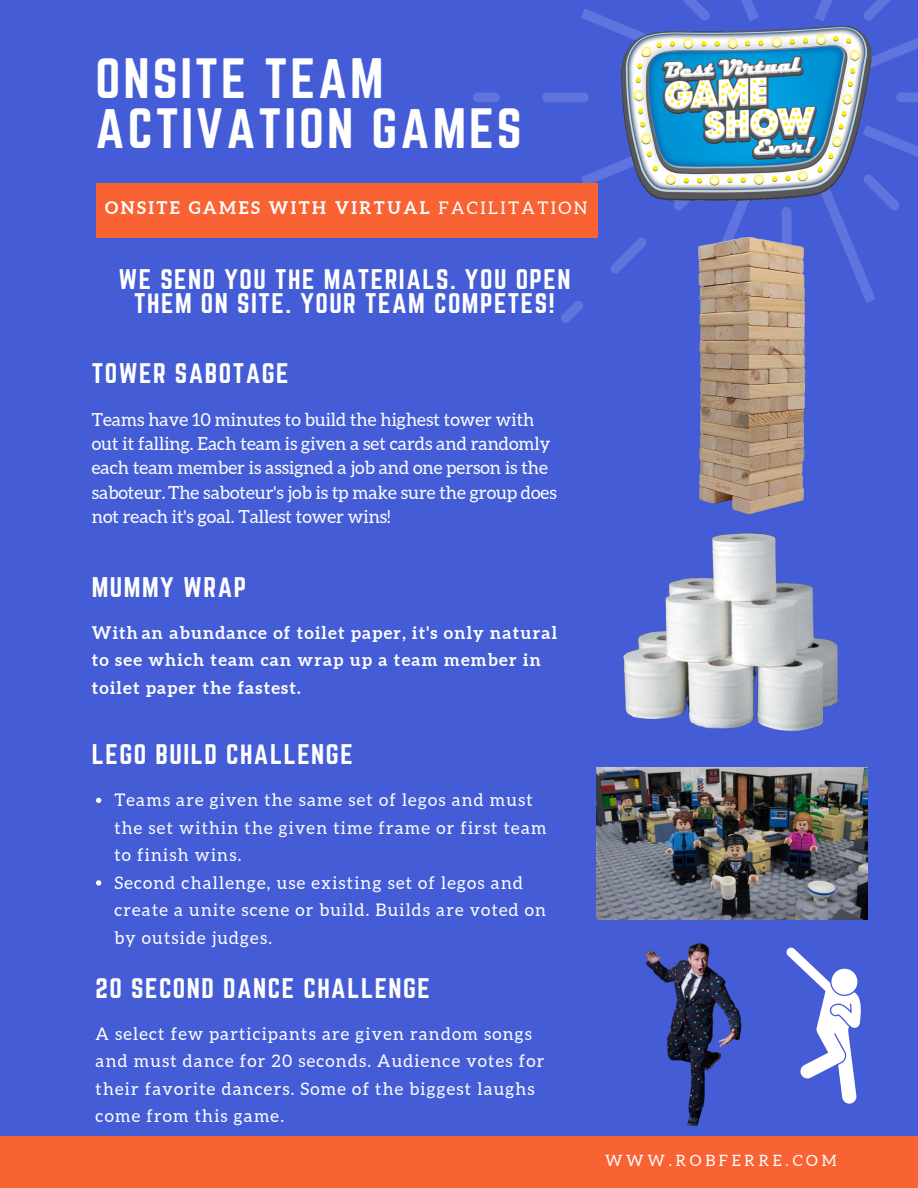
<style>
.page{position:relative;width:918px;height:1188px;background:#445dd7}
.page>*{position:absolute;margin:0;border:0;box-sizing:border-box;transform-origin:0 0}
.t1{font:49.8px/49.8px "Norwester";letter-spacing:.06em;color:#fff}
.t2{font:24.9px/24.8px "Norwester";letter-spacing:.06em;color:#fff;text-align:center}
.t3{font:18px/24.3px "Aleo";color:#fff}
.t4{font:17.4px/27.5px "Aleo";letter-spacing:.07em;color:#fff}
.t5{font:700 17.4px/27.5px "Aleo";letter-spacing:.07em;color:#fff}
.t6{font:700 17.4px "Aleo";letter-spacing:.14em;color:#fff}
.t7{font:15.6px "Aleo";letter-spacing:.24em;color:#fff}
.s1{font-weight:400}
</style>
<div class="page">
<div style="left:542px;top:93px;width:47px;height:9px;background:#5f74dc;border-radius:5px"></div>
<div style="left:473px;top:92px;width:27px;height:10px;background:#5f74dc;border-radius:5px"></div>
<svg style="left:561px;top:92px;width:314px;height:231px"></svg>
<div style="left:96px;top:184px;width:502px;height:54px;background:#f96232"></div>
<div style="left:0;top:1136px;width:918px;height:52px;background:#f96232"></div>
<img style="left:687px;top:281px;width:131px;height:222px">
<img style="left:596px;top:768px;width:271px;height:152px">
<img style="left:623px;top:503px;width:216px;height:229px">
<svg style="left:787px;top:947px;width:74px;height:157px"></svg>
<img style="left:574px;top:0;width:344px;height:281px">
<img style="left:621px;top:918px;width:131px;height:208px">
<svg style="left:96px;top:798px;width:5px;height:5px"></svg>
<svg style="left:96px;top:880px;width:5px;height:6px"></svg>
<h1 class="t1" style="left:96px;top:56px;width:428px">ONSITE TEAM<br>ACTIVATION GAMES</h1>
<p class="t6" style="left:105px;top:197px;width:484px">ONSITE GAMES WITH VIRTUAL <span class="s1">FACILITATION</span></p>
<h2 class="t2" style="left:118px;top:267px;width:454px">WE SEND YOU THE MATERIALS. YOU OPEN<br>THEM ON SITE. YOUR TEAM COMPETES!</h2>
<h2 class="t2" style="left:92px;top:362px;width:198px">TOWER SABOTAGE</h2>
<p class="t3" style="left:92px;top:407px;width:466px">Teams have 10 minutes to build the highest tower with out it falling. Each team is given a set cards and randomly each team member is assigned a job and one person is the saboteur. The saboteur's job is tp make sure the group does not reach it's goal. Tallest tower wins!</p>
<h2 class="t2" style="left:92px;top:575px;width:156px">MUMMY WRAP</h2>
<p class="t5" style="left:92px;top:618px;width:467px">With an abundance of toilet paper, it's only natural to see which team can wrap up a team member in toilet paper the fastest.</p>
<h2 class="t2" style="left:92px;top:743px;width:262px">LEGO BUILD CHALLENGE</h2>
<p class="t4" style="left:114px;top:786px;width:434px">Teams are given the same set of legos and must the set within the given time frame or first team to finish wins.<br>Second challenge, use existing set of legos and create a unite scene or build. Builds are voted on by outside judges.</p>
<h2 class="t2" style="left:96px;top:977px;width:336px">20 SECOND DANCE CHALLENGE</h2>
<p class="t4" style="left:96px;top:1020px;width:450px">A select few participants are given random songs and must dance for 20 seconds. Audience votes for their favorite dancers. Some of the biggest laughs come from this game.</p>
<p class="t7" style="left:605px;top:1152px;width:233px">WWW.ROBFERRE.COM</p>
</div>
